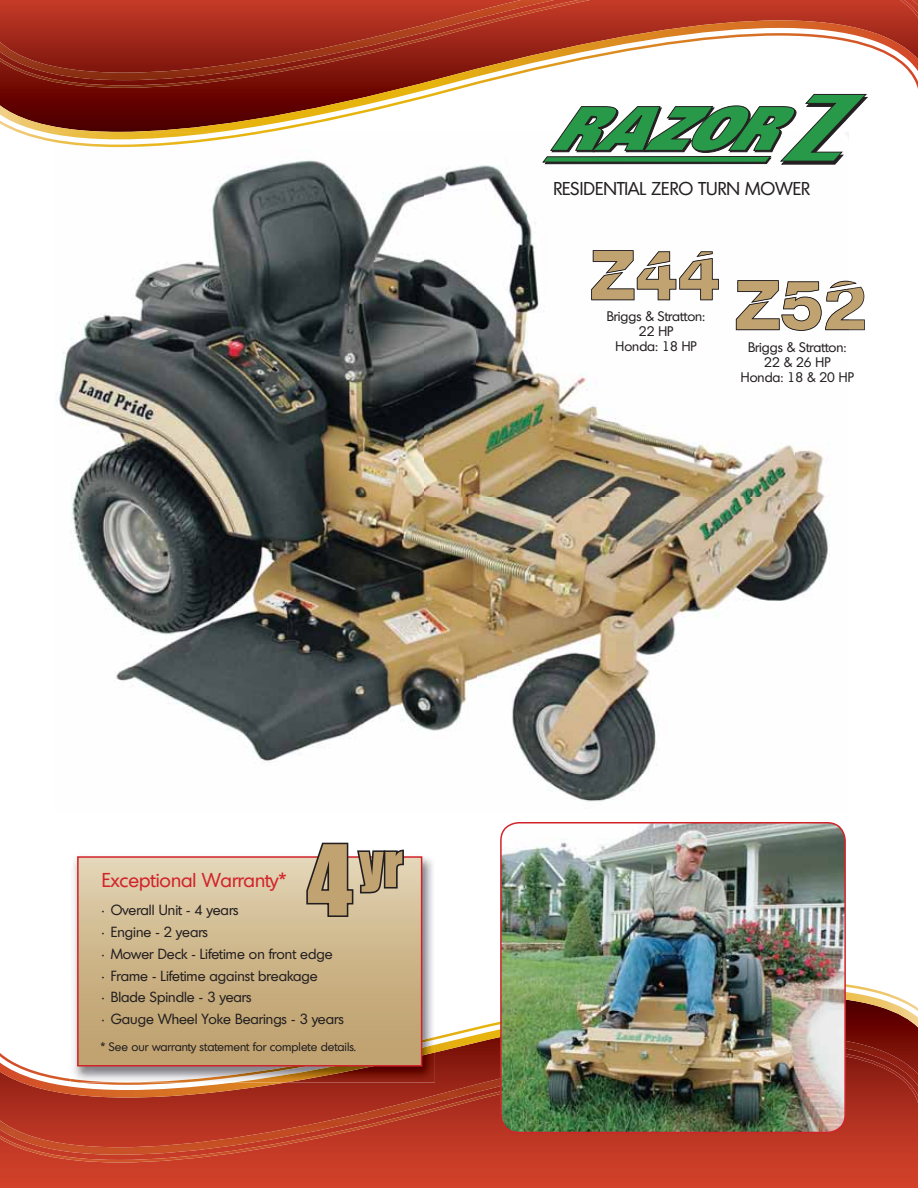
<style>
.page{position:relative;width:918px;height:1188px;background:#fff}
.page>*{position:absolute;margin:0;border:0;box-sizing:border-box;transform-origin:0 0}
.t1{font:54px "Impact";color:#c0a371}
.t2{font:19.5px "Montreal";color:#d2232a}
.t3{font:18px "Montreal";color:#231f20}
.t4{font:14.25px "Montreal";color:#231f20}
.t5{font:13.5px/15px "Montreal";color:#231f20;text-align:center}
.t6{font:12px "Montreal";color:#231f20}
.s1{font-size:90px}
</style>
<div class="page">
<div style="left:0;top:1162px;width:918px;height:26px;background:#ce3f29"></div>
<svg style="left:439px;top:984px;width:479px;height:52px"></svg>
<svg style="left:0;top:88px;width:918px;height:54px"></svg>
<img style="left:0;top:0;width:918px;height:88px">
<img style="left:435px;top:1036px;width:483px;height:12px">
<img style="left:0;top:1048px;width:918px;height:114px">
<img style="left:56px;top:132px;width:774px;height:670px">
<img style="left:54px;top:132px;width:215px;height:15px">
<img style="left:591px;top:250px;width:128px;height:50px">
<svg style="left:849px;top:281px;width:16px;height:50px"></svg>
<img style="left:736px;top:280px;width:113px;height:51px">
<img style="left:501px;top:823px;width:344px;height:310px;border-radius:18px">
<div style="left:500px;top:822px;width:346px;height:311px;border:2px solid #d2232a;border-radius:18px"></div>
<svg style="left:542px;top:94px;width:326px;height:71px"></svg>
<img style="left:73px;top:856px;width:360px;height:181px">
<img style="left:70px;top:1037px;width:365px;height:45px">
<div style="left:78px;top:857px;width:344px;height:209px;background:linear-gradient(to bottom,#e1d3b3,#bb9c66)"></div>
<div style="left:77px;top:856px;width:345px;height:211px;border:2px solid #d2232a"></div>
<svg style="left:305px;top:842px;width:101px;height:77px"></svg>
<p class="t3" style="left:553px;top:182px;width:258px">RESIDENTIAL ZERO TURN MOWER</p>
<p class="t5" style="left:607px;top:310px;width:100px">Briggs &amp; Stratton:<br>22 HP<br>Honda: 18 HP</p>
<p class="t5" style="left:741px;top:341px;width:114px">Briggs &amp; Stratton:<br>22 &amp; 26 HP<br>Honda: 18 &amp; 20 HP</p>
<h1 class="t1" style="left:307px;top:848px;width:97px"><span class="s1">4</span>yr</h1>
<h2 class="t2" style="left:102px;top:873px;width:186px">Exceptional Warranty*</h2>
<p class="t4" style="left:102px;top:905px;width:138px">• Overall Unit - 4 years</p>
<p class="t4" style="left:102px;top:927px;width:108px">• Engine - 2 years</p>
<p class="t4" style="left:102px;top:948px;width:232px">• Mower Deck - Lifetime on front edge</p>
<p class="t4" style="left:102px;top:970px;width:217px">• Frame - Lifetime against breakage</p>
<p class="t4" style="left:102px;top:992px;width:151px">• Blade Spindle - 3 years</p>
<p class="t4" style="left:102px;top:1014px;width:244px">• Gauge Wheel Yoke Bearings - 3 years</p>
<p class="t6" style="left:100px;top:1043px;width:257px">* See our warranty statement for complete details.</p>
</div>
